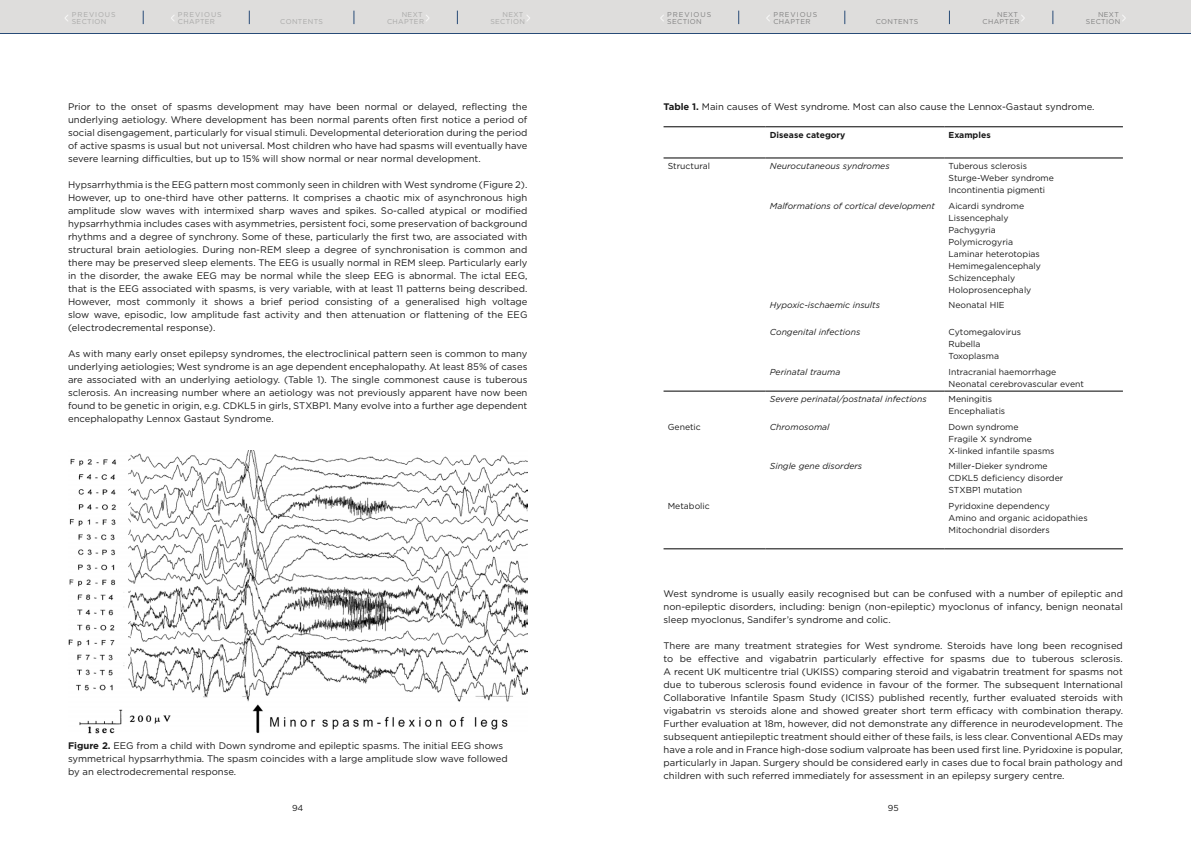
<style>
.page{position:relative;width:1191px;height:842px;background:#fff}
.page>*{position:absolute;margin:0;border:0;box-sizing:border-box;transform-origin:0 0}
.t1{font:14px "Gotham";color:#fff;scale:.5 1}
.t2{font:9.5px/13px "Gotham";color:#1a1a1a;text-align:justify}
.t3{font:8.6px/12px "Gotham";color:#1a1a1a}
.t4{font:italic 8.6px "Gotham";color:#1a1a1a}
.t5{font:700 8.6px "Gotham";color:#1a1a1a}
.t6{font:7px/7px "Gotham";letter-spacing:.05em;color:#808080}
.t7{font:7px/7px "Gotham";letter-spacing:.05em;color:#a8a8a7}
.t8{font:7px/7px "Gotham";letter-spacing:.13em;color:#808080}
.t9{font:7px/7px "Gotham";letter-spacing:.13em;color:#a8a8a7}
.s1{font-size:14px;color:#fff}
.s2{font-weight:700}
</style>
<div class="page">
<div style="left:0;top:0;width:595px;height:33px;background:#dedddc"></div>
<hr style="left:0;top:33px;width:595px;height:1px;background:#284b77">
<div style="left:595px;top:0;width:596px;height:33px;background:#dedddc"></div>
<hr style="left:595px;top:33px;width:596px;height:1px;background:#284b77">
<svg style="left:143px;top:11px;width:1px;height:13px"></svg>
<svg style="left:249px;top:11px;width:1px;height:13px"></svg>
<svg style="left:354px;top:11px;width:1px;height:13px"></svg>
<svg style="left:457px;top:11px;width:1px;height:13px"></svg>
<svg style="left:738px;top:11px;width:1px;height:13px"></svg>
<svg style="left:844px;top:11px;width:1px;height:13px"></svg>
<svg style="left:949px;top:11px;width:1px;height:13px"></svg>
<svg style="left:1052px;top:11px;width:1px;height:13px"></svg>
<img style="left:68px;top:451px;width:459px;height:282px">
<hr style="left:663px;top:127px;width:102px;height:1px;background:#000">
<hr style="left:765px;top:127px;width:179px;height:1px;background:#000">
<hr style="left:944px;top:127px;width:179px;height:1px;background:#000">
<hr style="left:663px;top:158px;width:102px;height:1px;background:#000">
<hr style="left:765px;top:158px;width:179px;height:1px;background:#000">
<hr style="left:944px;top:158px;width:179px;height:1px;background:#000">
<hr style="left:663px;top:548px;width:102px;height:1px;background:#000">
<hr style="left:765px;top:548px;width:179px;height:1px;background:#000">
<hr style="left:944px;top:548px;width:179px;height:1px;background:#000">
<hr style="left:663px;top:391px;width:102px;height:1px;background:#000">
<hr style="left:765px;top:391px;width:179px;height:1px;background:#000">
<hr style="left:944px;top:391px;width:179px;height:1px;background:#000">
<p class="t9" style="left:72px;top:11px;width:45px">PREVIOUS<br>SECTION</p>
<p class="t9" style="left:171px;top:11px;width:53px;text-align:center"><span class="s1">&lt;</span> PREVIOUS<br>CHAPTER</p>
<p class="t7" style="left:280px;top:18px;width:44px">CONTENTS</p>
<p class="t7" style="left:387px;top:11px;width:44px;text-indent:15px">NEXT<br>CHAPTER <sup>&gt;</sup></p>
<p class="t7" style="left:502px;top:11px;width:22px">NEXT</p>
<h1 class="t1" style="left:65px;top:9px;width:10px">&lt;</h1>
<p class="t7" style="left:490px;top:18px;width:42px">SECTION <sup>&gt;</sup></p>
<p class="t8" style="left:667px;top:11px;width:45px">PREVIOUS<br>SECTION</p>
<p class="t8" style="left:766px;top:11px;width:53px;text-align:center"><span class="s1">&lt;</span> PREVIOUS<br>CHAPTER</p>
<p class="t6" style="left:875px;top:18px;width:44px">CONTENTS</p>
<p class="t6" style="left:982px;top:11px;width:44px;text-indent:15px">NEXT<br>CHAPTER <sup>&gt;</sup></p>
<p class="t6" style="left:1086px;top:11px;width:42px;text-indent:12px">NEXT<br>SECTION <sup>&gt;</sup></p>
<p class="t2" style="left:68px;top:100px;width:461px">Prior to the onset of spasms development may have been normal or delayed, reflecting the underlying aetiology. Where development has been normal parents often first notice a period of social disengagement, particularly for visual stimuli. Developmental deterioration during the period of active spasms is usual but not universal. Most children who have had spasms will eventually have severe learning difficulties, but up to 15% will show normal or near normal development.</p>
<p class="t2" style="left:68px;top:178px;width:461px">Hypsarrhythmia is the EEG pattern most commonly seen in children with West syndrome (Figure 2).<br>However, up to one-third have other patterns. It comprises a chaotic mix of asynchronous high amplitude slow waves with intermixed sharp waves and spikes. So-called atypical or modified hypsarrhythmia includes cases with asymmetries, persistent foci, some preservation of background rhythms and a degree of synchrony. Some of these, particularly the first two, are associated with structural brain aetiologies. During non-REM sleep a degree of synchronisation is common and there may be preserved sleep elements. The EEG is usually normal in REM sleep. Particularly early in the disorder, the awake EEG may be normal while the sleep EEG is abnormal. The ictal EEG, that is the EEG associated with spasms, is very variable, with at least 11 patterns being described.<br>However, most commonly it shows a brief period consisting of a generalised high voltage slow wave, episodic, low amplitude fast activity and then attenuation or flattening of the EEG (electrodecremental response).</p>
<p class="t2" style="left:68px;top:347px;width:461px">As with many early onset epilepsy syndromes, the electroclinical pattern seen is common to many underlying aetiologies; West syndrome is an age dependent encephalopathy. At least 85% of cases are associated with an underlying aetiology. (Table 1). The single commonest cause is tuberous sclerosis. An increasing number where an aetiology was not previously apparent have now been found to be genetic in origin, e.g. CDKL5 in girls, STXBP1. Many evolve into a further age dependent encephalopathy Lennox Gastaut Syndrome.</p>
<p class="t2" style="left:663px;top:100px;width:432px"><span class="s2">Table 1.</span> Main causes of West syndrome. Most can also cause the Lennox-Gastaut syndrome.</p>
<p class="t5" style="left:770px;top:129px;width:77px">Disease category</p>
<p class="t5" style="left:948px;top:129px;width:44px">Examples</p>
<p class="t3" style="left:668px;top:160px;width:44px">Structural</p>
<p class="t4" style="left:770px;top:161px;width:121px">Neurocutaneous syndromes</p>
<p class="t3" style="left:948px;top:160px;width:107px">Tuberous sclerosis<br>Sturge-Weber syndrome<br>Incontinentia pigmenti</p>
<p class="t4" style="left:770px;top:200px;width:167px">Malformations of cortical development</p>
<p class="t3" style="left:948px;top:199px;width:94px">Aicardi syndrome<br>Lissencephaly<br>Pachygyria<br>Polymicrogyria<br>Laminar heterotopias<br>Hemimegalencephaly<br>Schizencephaly<br>Holoprosencephaly</p>
<p class="t4" style="left:770px;top:299px;width:112px">Hypoxic-ischaemic insults</p>
<p class="t3" style="left:948px;top:299px;width:58px">Neonatal HIE</p>
<p class="t4" style="left:770px;top:327px;width:92px">Congenital infections</p>
<p class="t3" style="left:948px;top:326px;width:74px">Cytomegalovirus<br>Rubella<br>Toxoplasma</p>
<p class="t4" style="left:770px;top:366px;width:72px">Perinatal trauma</p>
<p class="t3" style="left:948px;top:366px;width:137px">Intracranial haemorrhage<br>Neonatal cerebrovascular event</p>
<p class="t4" style="left:770px;top:394px;width:158px">Severe perinatal/postnatal infections</p>
<p class="t3" style="left:948px;top:393px;width:58px">Meningitis<br>Encephaliatis</p>
<p class="t3" style="left:668px;top:420px;width:35px">Genetic</p>
<p class="t4" style="left:770px;top:421px;width:61px">Chromosomal</p>
<p class="t3" style="left:948px;top:420px;width:108px">Down syndrome<br>Fragile X syndrome<br>X-linked infantile spasms</p>
<p class="t4" style="left:770px;top:461px;width:94px">Single gene disorders</p>
<p class="t3" style="left:948px;top:460px;width:116px">Miller-Dieker syndrome<br>CDKL5 deficiency disorder<br>STXBP1 mutation</p>
<p class="t3" style="left:668px;top:499px;width:43px">Metabolic</p>
<p class="t3" style="left:948px;top:499px;width:141px">Pyridoxine dependency<br>Amino and organic acidopathies<br>Mitochondrial disorders</p>
<p class="t2" style="left:68px;top:739px;width:441px;text-align:left"><span class="s2">Figure 2.</span> EEG from a child with Down syndrome and epileptic spasms. The initial EEG shows symmetrical hypsarrhythmia. The spasm coincides with a large amplitude slow wave followed by an electrodecremental response.</p>
<p class="t2" style="left:663px;top:587px;width:461px">West syndrome is usually easily recognised but can be confused with a number of epileptic and non-epileptic disorders, including: benign (non-epileptic) myoclonus of infancy, benign neonatal sleep myoclonus, Sandifer’s syndrome and colic.</p>
<p class="t2" style="left:663px;top:639px;width:461px">There are many treatment strategies for West syndrome. Steroids have long been recognised to be effective and vigabatrin particularly effective for spasms due to tuberous sclerosis.<br>A recent UK multicentre trial (UKISS) comparing steroid and vigabatrin treatment for spasms not due to tuberous sclerosis found evidence in favour of the former. The subsequent International Collaborative Infantile Spasm Study (ICISS) published recently, further evaluated steroids with vigabatrin vs steroids alone and showed greater short term efficacy with combination therapy.<br>Further evaluation at 18m, however, did not demonstrate any difference in neurodevelopment. The subsequent antiepileptic treatment should either of these fails, is less clear. Conventional AEDs may have a role and in France high-dose sodium valproate has been used first line. Pyridoxine is popular, particularly in Japan. Surgery should be considered early in cases due to focal brain pathology and children with such referred immediately for assessment in an epilepsy surgery centre.</p>
<p class="t3" style="left:292px;top:802px;width:13px">94</p>
<p class="t3" style="left:887px;top:802px;width:12px">95</p>
</div>
